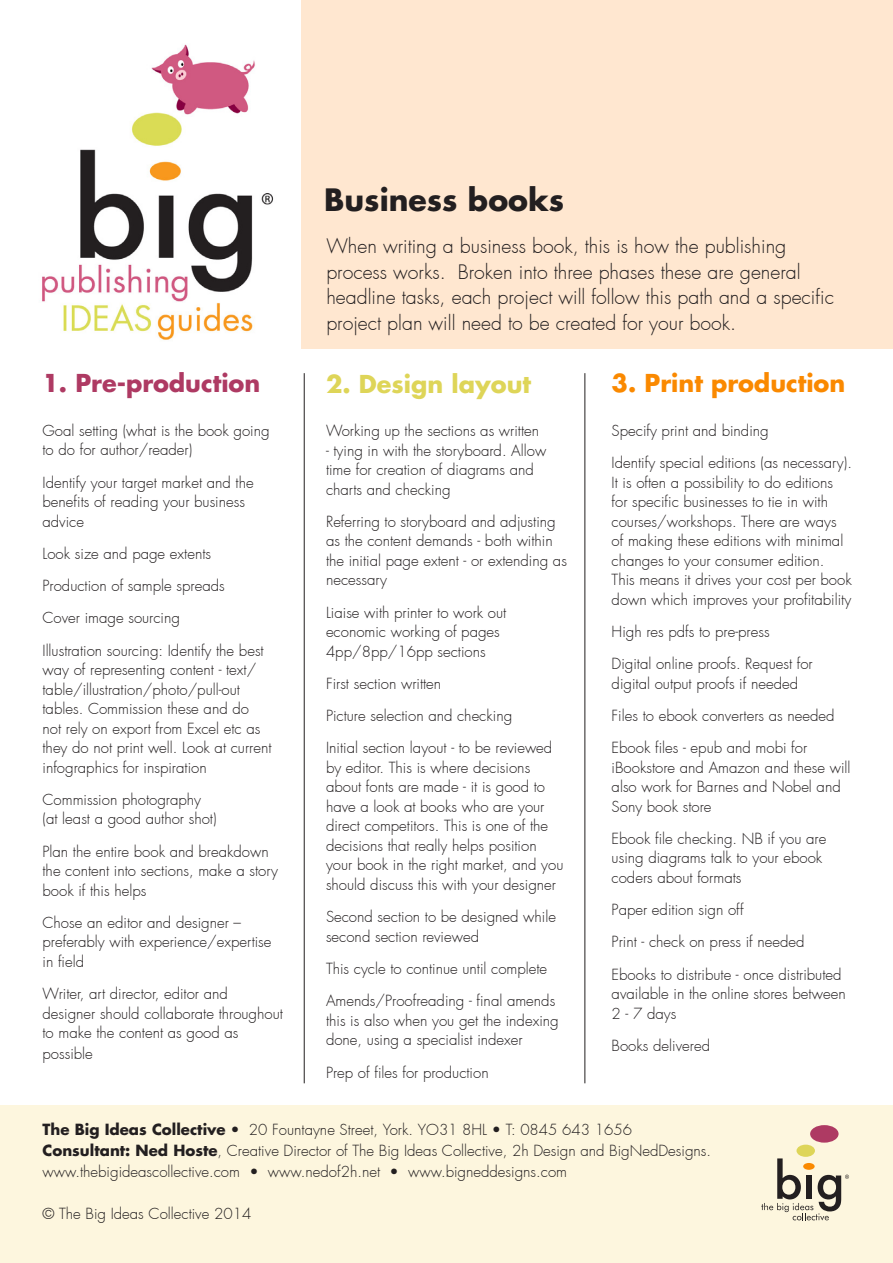
<style>
.page{position:relative;width:893px;height:1263px;background:#fff}
.page>*{position:absolute;margin:0;border:0;box-sizing:border-box;transform-origin:0 0}
.t1{font:700 30px "Futura LT";color:#231f20}
.t2{font:700 24px "Futura LT";color:#fa8900}
.t3{font:700 24px "Futura LT";color:#ae3a63}
.t4{font:700 24px "Futura LT";color:#ded558}
.t5{font:300 19.5px/25.5px "Futura";color:#231f20}
.t6{font:300 15px/19.5px "Futura";color:#231f20}
.s1{font-family:"Futura LT";font-weight:700}
</style>
<div class="page">
<div style="left:302px;top:0;width:591px;height:349px;background:#ffe7d0"></div>
<div style="left:0;top:1106px;width:893px;height:157px;background:#fdf6de"></div>
<hr style="left:304px;top:373px;width:1px;height:710px;background:#231f20">
<hr style="left:585px;top:373px;width:1px;height:710px;background:#231f20">
<img style="left:42px;top:44px;width:232px;height:296px">
<div style="left:796px;top:1144px;width:19px;height:13px;background:#ded558;border-radius:50%"></div>
<div style="left:810px;top:1125px;width:28px;height:17px;background:#ae3a63;border-radius:50%"></div>
<svg style="left:761px;top:1158px;width:88px;height:62px"></svg>
<p class="t3" style="left:43px;top:367px;width:219px">1. Pre-production</p>
<p class="t6" style="left:43px;top:421px;width:229px">Goal setting (what is the book going to do for author/reader)</p>
<p class="t6" style="left:43px;top:473px;width:213px">Identify your target market and the benefits of reading your business advice</p>
<p class="t6" style="left:43px;top:544px;width:170px">Look size and page extents</p>
<p class="t6" style="left:43px;top:576px;width:184px">Production of sample spreads</p>
<p class="t6" style="left:43px;top:609px;width:139px">Cover image sourcing</p>
<p class="t6" style="left:43px;top:641px;width:230px">Illustration sourcing: Identify the best way of representing content - text/ table/illustration/photo/pull-out tables. Commission these and do<br>not rely on export from Excel etc as they do not print well. Look at current infographics for inspiration</p>
<p class="t6" style="left:43px;top:790px;width:176px">Commission photography (at least a good author shot)</p>
<p class="t6" style="left:43px;top:842px;width:237px">Plan the entire book and breakdown the content into sections, make a story book if this helps</p>
<p class="t6" style="left:43px;top:913px;width:231px">Chose an editor and designer – preferably with experience/expertise in field</p>
<p class="t6" style="left:43px;top:984px;width:242px">Writer, art director, editor and designer should collaborate throughout to make the content as good as</p>
<p class="t6" style="left:43px;top:1044px;width:52px">possible</p>
<p class="t1" style="left:324px;top:180px;width:241px">Business books</p>
<p class="t5" style="left:326px;top:234px;width:509px">When writing a business book, this is how the publishing process works. Broken into three phases these are general headline tasks, each project will follow this path and a specific project plan will need to be created for your book.</p>
<p class="t4" style="left:326px;top:368px;width:207px">2. Design layout</p>
<p class="t6" style="left:326px;top:421px;width:215px">Working up the sections as written</p>
<p class="t6" style="left:326px;top:441px;width:222px">- tying in with the storyboard. Allow time for creation of diagrams and charts and checking</p>
<p class="t6" style="left:326px;top:512px;width:242px">Referring to storyboard and adjusting as the content demands - both within the initial page extent - or extending as necessary</p>
<p class="t6" style="left:326px;top:603px;width:182px">Liaise with printer to work out economic working of pages<br>4pp/8pp/16pp sections</p>
<p class="t6" style="left:326px;top:674px;width:117px">First section written</p>
<p class="t6" style="left:326px;top:706px;width:188px">Picture selection and checking</p>
<p class="t6" style="left:326px;top:739px;width:239px">Initial section layout - to be reviewed by editor. This is where decisions about fonts are made - it is good to have a look at books who are your direct competitors. This is one of the decisions that really helps position your book in the right market, and you should discuss this with your designer</p>
<p class="t6" style="left:326px;top:907px;width:232px">Second section to be designed while second section reviewed</p>
<p class="t6" style="left:326px;top:959px;width:223px">This cycle to continue until complete</p>
<p class="t6" style="left:326px;top:991px;width:234px">Amends/Proofreading - final amends this is also when you get the indexing done, using a specialist indexer</p>
<p class="t6" style="left:326px;top:1063px;width:164px">Prep of files for production</p>
<p class="t2" style="left:612px;top:367px;width:235px">3. Print production</p>
<p class="t6" style="left:612px;top:421px;width:159px">Specify print and binding</p>
<p class="t6" style="left:612px;top:453px;width:242px">Identify special editions (as necessary).<br>It is often a possibility to do editions for specific businesses to tie in with courses/workshops. There are ways of making these editions with minimal changes to your consumer edition.<br>This means it drives your cost per book down which improves your profitability</p>
<p class="t6" style="left:612px;top:622px;width:160px">High res pdfs to pre-press</p>
<p class="t6" style="left:612px;top:654px;width:203px">Digital online proofs. Request for digital output proofs if needed</p>
<p class="t6" style="left:612px;top:706px;width:224px">Files to ebook converters as needed</p>
<p class="t6" style="left:612px;top:738px;width:240px">Ebook files - epub and mobi for iBookstore and Amazon and these will also work for Barnes and Nobel and<br>Sony book store</p>
<p class="t6" style="left:612px;top:829px;width:216px">Ebook file checking. NB if you are using diagrams talk to your ebook coders about formats</p>
<p class="t6" style="left:612px;top:900px;width:134px">Paper edition sign off</p>
<p class="t6" style="left:612px;top:933px;width:194px">Print - check on press if needed</p>
<p class="t6" style="left:612px;top:965px;width:236px">Ebooks to distribute - once distributed available in the online stores between<br>2 - 7 days</p>
<p class="t6" style="left:612px;top:1036px;width:100px">Books delivered</p>
<p class="t6" style="left:43px;top:1120px;width:591px"><span class="s1">The Big Ideas Collective</span> • 20 Fountayne Street, York. YO31 8HL • T: 0845 643 1656</p>
<p class="t6" style="left:43px;top:1141px;width:670px"><span class="s1">Consultant: Ned Hoste</span>, Creative Director of The Big Ideas Collective, 2h Design and BigNedDesigns.</p>
<p class="t6" style="left:43px;top:1162px;width:526px">www.thebigideascollective.com • www.nedof2h.net • www.bigneddesigns.com</p>
<p class="t6" style="left:43px;top:1204px;width:210px">© The Big Ideas Collective 2014</p>
</div>
